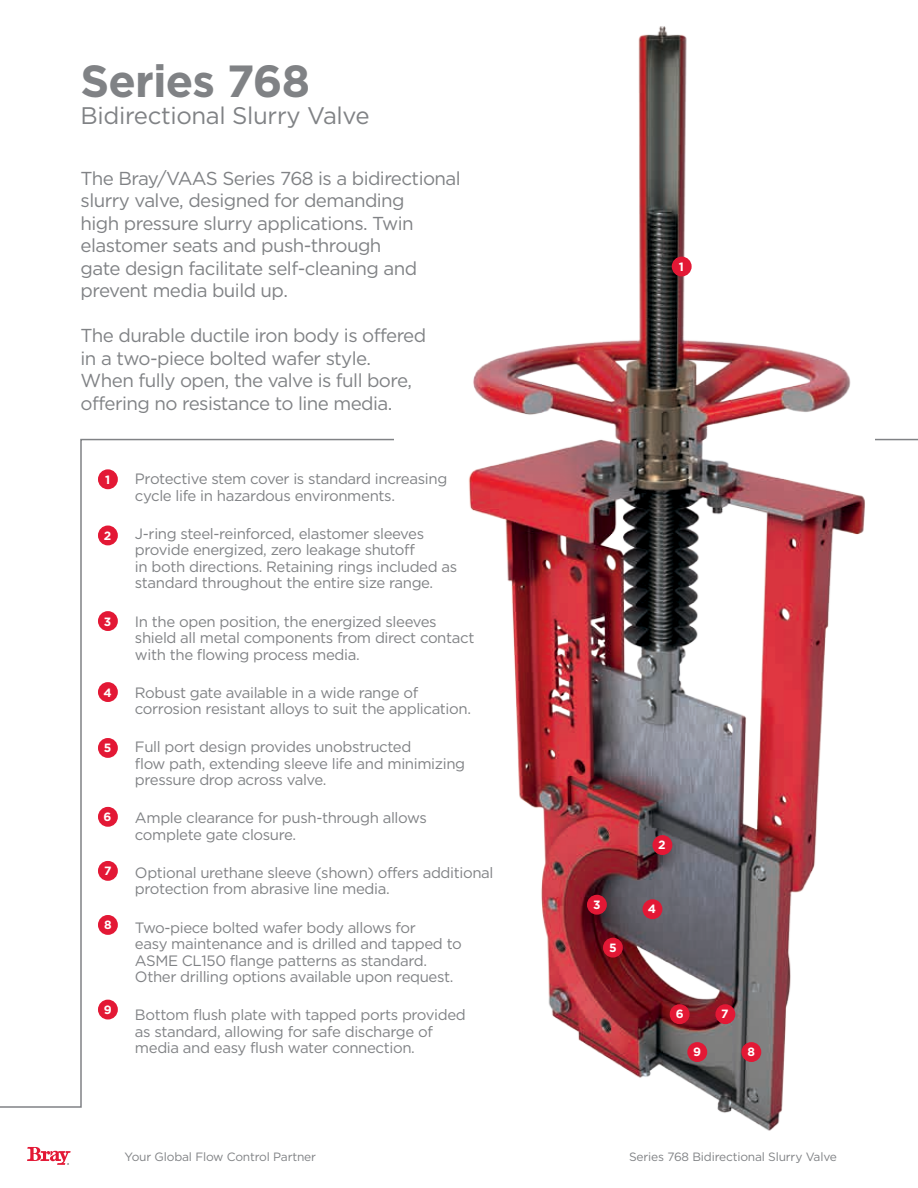
<style>
.page{position:relative;width:918px;height:1188px;background:#fff}
.page>*{position:absolute;margin:0;border:0;box-sizing:border-box;transform-origin:0 0}
.t1{font:700 45px "Gotham HTF";letter-spacing:-.02em;color:#808285}
.t2{font:24px "Gotham HTF";letter-spacing:-.015em;color:#808285}
.t3{font:18.75px/22.5px "Gotham HTF";letter-spacing:-.03em;color:#808285}
.t4{font:15px/16.5px "Gotham HTF";letter-spacing:-.025em;color:#808285}
.t5{font:12px "Gotham HTF";letter-spacing:-.015em;color:#808285}
.t6{font:700 12px "Gotham HTF";color:#fff}
</style>
<div class="page">
<svg style="left:27px;top:1147px;width:44px;height:18px"></svg>
<img style="left:110px;top:26px;width:808px;height:1105px">
<div style="left:674px;top:259px;width:15px;height:15px;background:#e31835;border-radius:50%"></div>
<div style="left:672px;top:257px;width:20px;height:19px;border:4px solid #e31835;border-radius:50%"></div>
<div style="left:655px;top:837px;width:15px;height:16px;background:#e31835;border-radius:50%"></div>
<div style="left:652px;top:835px;width:20px;height:20px;border:4px solid #e31835;border-radius:50%"></div>
<div style="left:645px;top:901px;width:15px;height:16px;background:#e31835;border-radius:50%"></div>
<div style="left:643px;top:899px;width:19px;height:20px;border:4px solid #e31835;border-radius:50%"></div>
<div style="left:690px;top:1044px;width:15px;height:16px;background:#e31835;border-radius:50%"></div>
<div style="left:687px;top:1042px;width:20px;height:20px;border:4px solid #e31835;border-radius:50%"></div>
<div style="left:744px;top:1044px;width:15px;height:16px;background:#e31835;border-radius:50%"></div>
<div style="left:741px;top:1042px;width:20px;height:20px;border:4px solid #e31835;border-radius:50%"></div>
<div style="left:718px;top:1006px;width:15px;height:16px;background:#e31835;border-radius:50%"></div>
<div style="left:715px;top:1004px;width:20px;height:20px;border:4px solid #e31835;border-radius:50%"></div>
<div style="left:589px;top:897px;width:16px;height:15px;background:#e31835;border-radius:50%"></div>
<div style="left:587px;top:895px;width:20px;height:20px;border:4px solid #e31835;border-radius:50%"></div>
<div style="left:672px;top:1006px;width:15px;height:16px;background:#e31835;border-radius:50%"></div>
<div style="left:670px;top:1004px;width:20px;height:20px;border:4px solid #e31835;border-radius:50%"></div>
<div style="left:605px;top:940px;width:16px;height:15px;background:#e31835;border-radius:50%"></div>
<div style="left:603px;top:938px;width:20px;height:20px;border:4px solid #e31835;border-radius:50%"></div>
<div style="left:100px;top:472px;width:16px;height:15px;background:#e31835;border-radius:50%"></div>
<div style="left:98px;top:469px;width:20px;height:20px;border:4px solid #e31835;border-radius:50%"></div>
<div style="left:100px;top:528px;width:16px;height:15px;background:#e31835;border-radius:50%"></div>
<div style="left:98px;top:526px;width:20px;height:19px;border:4px solid #e31835;border-radius:50%"></div>
<div style="left:100px;top:613px;width:16px;height:16px;background:#e31835;border-radius:50%"></div>
<div style="left:98px;top:611px;width:20px;height:20px;border:4px solid #e31835;border-radius:50%"></div>
<div style="left:100px;top:684px;width:16px;height:16px;background:#e31835;border-radius:50%"></div>
<div style="left:98px;top:682px;width:20px;height:20px;border:4px solid #e31835;border-radius:50%"></div>
<div style="left:100px;top:740px;width:16px;height:16px;background:#e31835;border-radius:50%"></div>
<div style="left:98px;top:738px;width:20px;height:20px;border:4px solid #e31835;border-radius:50%"></div>
<div style="left:100px;top:809px;width:16px;height:16px;background:#e31835;border-radius:50%"></div>
<div style="left:98px;top:807px;width:20px;height:20px;border:4px solid #e31835;border-radius:50%"></div>
<div style="left:100px;top:917px;width:16px;height:16px;background:#e31835;border-radius:50%"></div>
<div style="left:98px;top:915px;width:20px;height:20px;border:4px solid #e31835;border-radius:50%"></div>
<div style="left:100px;top:863px;width:16px;height:16px;background:#e31835;border-radius:50%"></div>
<div style="left:98px;top:861px;width:20px;height:20px;border:4px solid #e31835;border-radius:50%"></div>
<div style="left:100px;top:1002px;width:16px;height:15px;background:#e31835;border-radius:50%"></div>
<div style="left:98px;top:1000px;width:20px;height:20px;border:4px solid #e31835;border-radius:50%"></div>
<h1 class="t1" style="left:81px;top:55px;width:231px">Series 768</h1>
<h2 class="t2" style="left:81px;top:102px;width:291px">Bidirectional Slurry Valve</h2>
<p class="t3" style="left:81px;top:166px;width:382px">The Bray/VAAS Series 768 is a bidirectional slurry valve, designed for demanding<br>high pressure slurry applications. Twin elastomer seats and push-through<br>gate design facilitate self-cleaning and prevent media build up.</p>
<p class="t3" style="left:81px;top:324px;width:347px">The durable ductile iron body is offered in a two-piece bolted wafer style.<br>When fully open, the valve is full bore, offering no resistance to line media.</p>
<p class="t6" style="left:105px;top:473px;width:7px">1</p>
<p class="t6" style="left:104px;top:528px;width:9px">2</p>
<p class="t6" style="left:104px;top:614px;width:9px">3</p>
<p class="t6" style="left:103px;top:685px;width:10px">4</p>
<p class="t6" style="left:104px;top:741px;width:9px">5</p>
<p class="t6" style="left:104px;top:810px;width:9px">6</p>
<p class="t6" style="left:104px;top:864px;width:9px">7</p>
<p class="t6" style="left:104px;top:918px;width:9px">8</p>
<p class="t6" style="left:104px;top:1003px;width:9px">9</p>
<p class="t4" style="left:135px;top:471px;width:314px">Protective stem cover is standard increasing cycle life in hazardous environments.</p>
<p class="t4" style="left:135px;top:525px;width:324px">J-ring steel-reinforced, elastomer sleeves provide energized, zero leakage shutoff<br>in both directions. Retaining rings included as standard throughout the entire size range.</p>
<p class="t4" style="left:135px;top:613px;width:341px">In the open position, the energized sleeves shield all metal components from direct contact with the flowing process media.</p>
<p class="t4" style="left:135px;top:684px;width:338px">Robust gate available in a wide range of corrosion resistant alloys to suit the application.</p>
<p class="t4" style="left:135px;top:739px;width:332px">Full port design provides unobstructed<br>flow path, extending sleeve life and minimizing pressure drop across valve.</p>
<p class="t4" style="left:135px;top:810px;width:293px">Ample clearance for push-through allows complete gate closure.</p>
<p class="t4" style="left:135px;top:864px;width:360px">Optional urethane sleeve (shown) offers additional protection from abrasive line media.</p>
<p class="t4" style="left:135px;top:919px;width:328px">Two-piece bolted wafer body allows for<br>easy maintenance and is drilled and tapped to ASME CL150 flange patterns as standard.<br>Other drilling options available upon request.</p>
<p class="t4" style="left:135px;top:1006px;width:332px">Bottom flush plate with tapped ports provided as standard, allowing for safe discharge of media and easy flush water connection.</p>
<p class="t6" style="left:679px;top:260px;width:7px">1</p>
<p class="t6" style="left:593px;top:898px;width:9px">3</p>
<p class="t6" style="left:609px;top:941px;width:9px">5</p>
<p class="t6" style="left:658px;top:838px;width:9px">2</p>
<p class="t6" style="left:648px;top:902px;width:10px">4</p>
<p class="t6" style="left:676px;top:1007px;width:9px">6</p>
<p class="t6" style="left:721px;top:1007px;width:9px">7</p>
<p class="t6" style="left:693px;top:1045px;width:9px">9</p>
<p class="t6" style="left:748px;top:1045px;width:9px">8</p>
<p class="t5" style="left:125px;top:1150px;width:193px">Your Global Flow Control Partner</p>
<p class="t5" style="left:629px;top:1150px;width:209px">Series 768 Bidirectional Slurry Valve</p>
</div>
